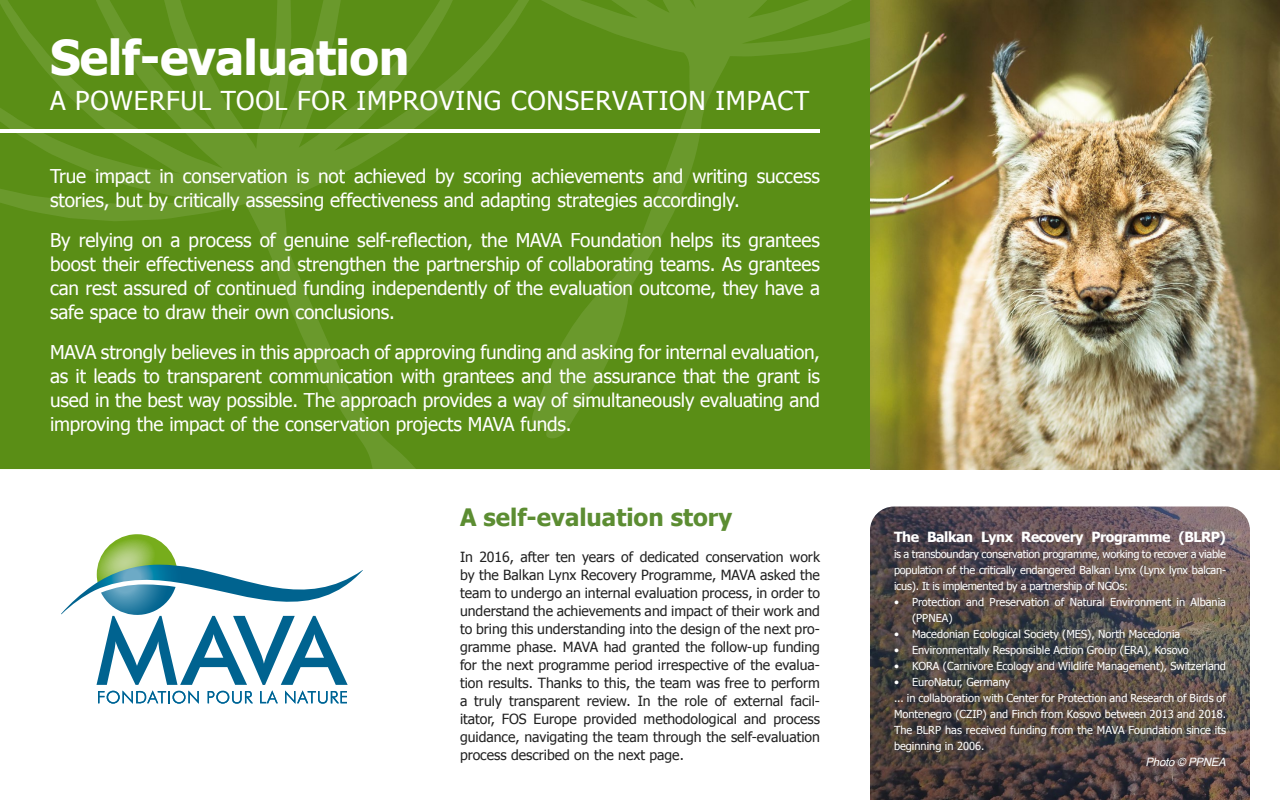
<style>
.page{position:relative;width:1280px;height:800px;background:#fff}
.page>*{position:absolute;margin:0;border:0;box-sizing:border-box;transform-origin:0 0}
.t1{font:700 48px "Tahoma";letter-spacing:-.01em;color:#fff}
.t2{font:26px "Tahoma";letter-spacing:.03em;color:#fff}
.t3{font:700 24px "Tahoma";color:#5c8d32}
.Ingress{font:19px/24px "Tahoma";letter-spacing:-.01em;color:#fff;text-align:justify}
.t4{font:14px/18px "Tahoma";color:#212121;text-align:justify}
.t5{font:700 14px "Tahoma";letter-spacing:-.03em;color:#fff}
.t6{font:italic 11.5px "Helvetica";letter-spacing:-.025em;color:#fff}
.t7{font:11px/16px "Tahoma";color:#fff;text-align:justify}
</style>
<div class="page">
<svg style="left:0;top:0;width:870px;height:469px;background:#5c8f19"></svg>
<img style="left:870px;top:507px;width:380px;height:293px">
<hr style="left:0;top:129px;width:820px;height:4px;background:#fff">
<img style="left:870px;top:0;width:410px;height:469px">
<svg style="left:98px;top:534px;width:79px;height:31px"></svg>
<img style="left:61px;top:565px;width:302px;height:51px">
<svg style="left:97px;top:616px;width:251px;height:88px"></svg>
<p class="t1" style="left:50px;top:24px;width:361px">Self-evaluation</p>
<p class="t2" style="left:50px;top:83px;width:761px">A POWERFUL TOOL FOR IMPROVING CONSERVATION IMPACT</p>
<p class="Ingress" style="left:50px;top:163px;width:771px">True impact in conservation is not achieved by scoring achievements and writing success stories, but by critically assessing effectiveness and adapting strategies accordingly.</p>
<p class="Ingress" style="left:50px;top:227px;width:772px">By relying on a process of genuine self-reflection, the MAVA Foundation helps its grantees boost their effectiveness and strengthen the partnership of collaborating teams. As grantees can rest assured of continued funding independently of the evaluation outcome, they have a safe space to draw their own conclusions.</p>
<p class="Ingress" style="left:50px;top:339px;width:772px">MAVA strongly believes in this approach of approving funding and asking for internal evaluation, as it leads to transparent communication with grantees and the assurance that the grant is used in the best way possible. The approach provides a way of simultaneously evaluating and improving the impact of the conservation projects MAVA funds.</p>
<h1 class="t3" style="left:460px;top:501px;width:274px">A self-evaluation story</h1>
<p class="t4" style="left:460px;top:547px;width:362px">In 2016, after ten years of dedicated conservation work by the Balkan Lynx Recovery Programme, MAVA asked the team to undergo an internal evaluation process, in order to understand the achievements and impact of their work and to bring this understanding into the design of the next pro&shy;gramme phase. MAVA had granted the follow-up funding for the next programme period irrespective of the evalua&shy;tion results. Thanks to this, the team was free to perform a truly transparent review. In the role of external facil&shy;itator, FOS Europe provided methodological and process guidance, navigating the team through the self-evaluation process described on the next page.</p>
<p class="t5" style="left:894px;top:527px;width:333px">The Balkan Lynx Recovery Programme (BLRP)</p>
<p class="t7" style="left:894px;top:546px;width:334px">is a transboundary conservation programme, working to recover a viable population of the critically endangered Balkan Lynx (Lynx lynx balcan&shy;icus). It is implemented by a partnership of NGOs:</p>
<p class="t7" style="left:912px;top:594px;width:316px;text-indent:-18px">• Protection and Preservation of Natural Environment in Albania (PPNEA)</p>
<p class="t7" style="left:894px;top:626px;width:288px">• Macedonian Ecological Society (MES), North Macedonia</p>
<p class="t7" style="left:894px;top:642px;width:296px">• Environmentally Responsible Action Group (ERA), Kosovo</p>
<p class="t7" style="left:894px;top:658px;width:334px">• KORA (Carnivore Ecology and Wildlife Management), Switzerland</p>
<p class="t7" style="left:894px;top:674px;width:117px">• EuroNatur, Germany</p>
<p class="t7" style="left:894px;top:690px;width:334px">... in collaboration with Center for Protection and Research of Birds of Montenegro (CZIP) and Finch from Kosovo between 2013 and 2018.<br>The BLRP has received funding from the MAVA Foundation since its beginning in 2006.</p>
<p class="t6" style="left:1146px;top:753px;width:82px">Photo © PPNEA</p>
</div>
